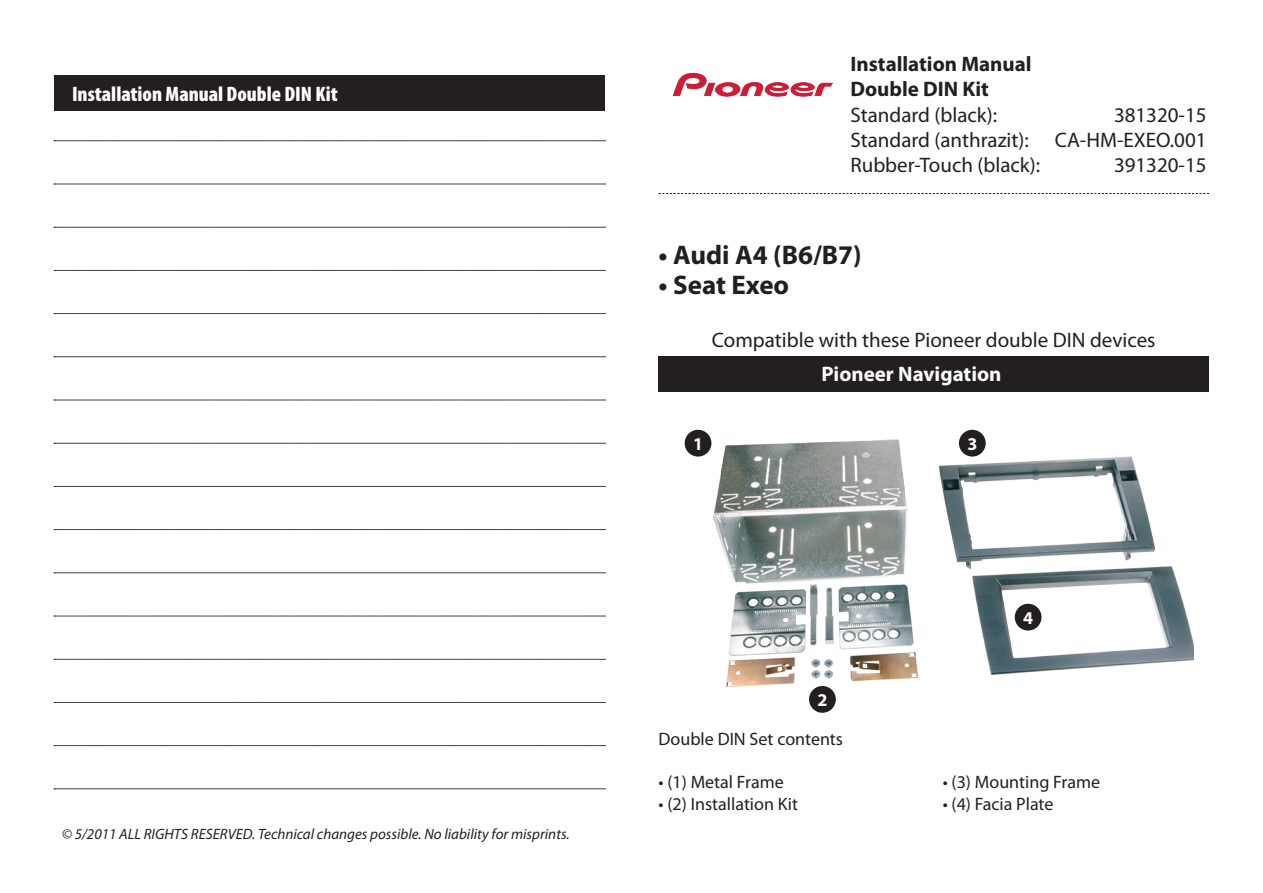
<style>
.page{position:relative;width:1263px;height:893px;background:#fff}
.page>*{position:absolute;margin:0;border:0;box-sizing:border-box;transform-origin:0 0}
.t1{font:700 27px "Myriad Pro";color:#231f20}
.t2{font:21px/25.2px "Myriad Pro";color:#231f20;text-align:justify}
.t3{font:900 condensed 21px "Myriad Pro";color:#fff}
.t4{font:700 21px/25.2px "Myriad Pro";color:#231f20}
.t5{font:700 21px "Myriad Pro";color:#fff}
.t6{font:18px "Myriad Pro";color:#231f20}
.t7{font:700 18px "Myriad Pro";color:#fff}
.t8{font:italic 15px "Myriad Pro";color:#231f20}
</style>
<div class="page">
<svg style="left:54px;top:141px;width:551px;height:1px"></svg>
<svg style="left:54px;top:184px;width:551px;height:1px"></svg>
<svg style="left:54px;top:227px;width:551px;height:1px"></svg>
<svg style="left:54px;top:270px;width:551px;height:1px"></svg>
<svg style="left:54px;top:313px;width:551px;height:1px"></svg>
<svg style="left:54px;top:357px;width:551px;height:1px"></svg>
<svg style="left:54px;top:400px;width:551px;height:1px"></svg>
<svg style="left:54px;top:443px;width:551px;height:1px"></svg>
<svg style="left:54px;top:486px;width:551px;height:1px"></svg>
<svg style="left:54px;top:529px;width:551px;height:1px"></svg>
<svg style="left:54px;top:573px;width:551px;height:1px"></svg>
<svg style="left:54px;top:616px;width:551px;height:1px"></svg>
<svg style="left:54px;top:659px;width:551px;height:1px"></svg>
<svg style="left:54px;top:702px;width:551px;height:1px"></svg>
<svg style="left:54px;top:745px;width:551px;height:1px"></svg>
<svg style="left:54px;top:789px;width:551px;height:1px"></svg>
<div style="left:54px;top:75px;width:550px;height:36px;background:#231f20"></div>
<img style="left:672px;top:73px;width:161px;height:24px">
<img style="left:658px;top:391px;width:535px;height:322px">
<div style="left:658px;top:356px;width:551px;height:35px;background:#231f20"></div>
<svg style="left:658px;top:193px;width:551px;height:1px"></svg>
<p class="t3" style="left:72px;top:80px;width:267px">Installation Manual Double DIN Kit</p>
<p class="t8" style="left:62px;top:825px;width:509px">© 5/2011 ALL RIGHTS RESERVED. Technical changes possible. No liability for misprints.</p>
<p class="t4" style="left:850px;top:51px;width:183px">Installation Manual<br>Double DIN Kit</p>
<p class="t2" style="left:850px;top:102px;width:148px">Standard (black):</p>
<p class="t2" style="left:850px;top:102px;width:358px;text-indent:263px">381320-15<br>Standard (anthrazit): CA-HM-EXEO.001<br>Rubber-Touch (black):</p>
<p class="t2" style="left:1114px;top:153px;width:94px">391320-15</p>
<p class="t1" style="left:658px;top:237px;width:205px">• Audi A4 (B6/B7)</p>
<p class="t1" style="left:658px;top:267px;width:132px">• Seat Exeo</p>
<p class="t2" style="left:712px;top:327px;width:445px">Compatible with these Pioneer double DIN devices</p>
<p class="t5" style="left:821px;top:360px;width:181px">Pioneer Navigation</p>
<p class="t7" style="left:693px;top:432px;width:11px">1</p>
<p class="t7" style="left:967px;top:432px;width:11px">3</p>
<p class="t7" style="left:817px;top:688px;width:11px">2</p>
<p class="t7" style="left:1023px;top:606px;width:11px">4</p>
<p class="t6" style="left:658px;top:729px;width:186px">Double DIN Set contents</p>
<p class="t6" style="left:658px;top:773px;width:127px">• (1) Metal Frame</p>
<p class="t6" style="left:658px;top:794px;width:141px">• (2) Installation Kit</p>
<p class="t6" style="left:943px;top:773px;width:159px">• (3) Mounting Frame</p>
<p class="t6" style="left:943px;top:794px;width:112px">• (4) Facia Plate</p>
</div>
